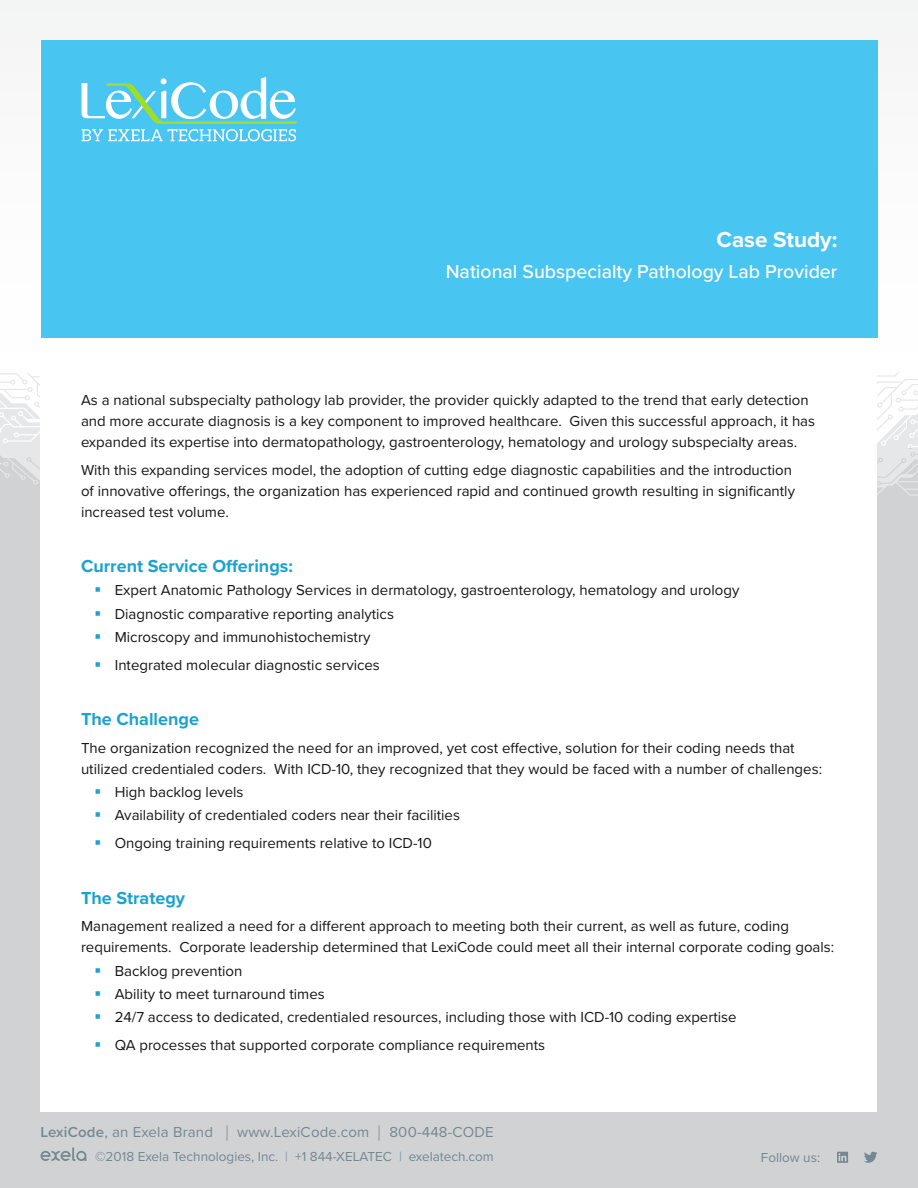
<style>
.page{position:relative;width:918px;height:1188px;background:#fff}
.page>*{position:absolute;margin:0;border:0;box-sizing:border-box;transform-origin:0 0}
.t1{font:700 22.5px "Proxima Nova";color:#fff}
.t2{font:500 19.5px "Proxima Nova";color:#fff}
.para_header{font:700 18px "Proxima Nova";color:#1ba2cd}
.main_paragraph{font:15px/21px "Proxima Nova";color:#161617}
.t3{font:15px "Proxima Nova";letter-spacing:.015em;color:#758891}
.t4{font:13.5px "Proxima Nova";color:#758891}
.s1{font-weight:600}
.s2{font-family:"Segoe UI";font-weight:300}
.s3{font-weight:300}
</style>
<div class="page">
<div style="left:0;top:0;width:918px;height:440px;background:#f5f5f6"></div>
<div style="left:0;top:448px;width:918px;height:740px;background:#d1d2d4"></div>
<svg style="left:0;top:372px;width:918px;height:124px"></svg>
<svg style="left:864px;top:1152px;width:14px;height:11px"></svg>
<svg style="left:837px;top:1152px;width:11px;height:11px"></svg>
<svg style="left:40px;top:1148px;width:46px;height:13px"></svg>
<div style="left:40px;top:40px;width:838px;height:1072px;background:#fff"></div>
<div style="left:41px;top:40px;width:837px;height:298px;background:#49c5f2"></div>
<svg style="left:82px;top:77px;width:215px;height:64px"></svg>
<p class="t1" style="left:717px;top:223px;width:122px">Case Study:</p>
<p class="t2" style="left:446px;top:257px;width:393px">National Subspecialty Pathology Lab Provider</p>
<p class="main_paragraph" style="left:81px;top:389px;width:736px">As a national subspecialty pathology lab provider, the provider quickly adapted to the trend that early detection and more accurate diagnosis is a key component to improved healthcare. Given this successful approach, it has expanded its expertise into dermatopathology, gastroenterology, hematology and urology subspecialty areas.</p>
<p class="main_paragraph" style="left:81px;top:459px;width:716px">With this expanding services model, the adoption of cutting edge diagnostic capabilities and the introduction of innovative offerings, the organization has experienced rapid and continued growth resulting in significantly increased test volume.</p>
<p class="para_header" style="left:81px;top:553px;width:213px">Current Service Offerings:</p>
<p class="main_paragraph" style="left:115px;top:579px;width:626px">Expert Anatomic Pathology Services in dermatology, gastroenterology, hematology and urology</p>
<p class="main_paragraph" style="left:115px;top:603px;width:281px">Diagnostic comparative reporting analytics</p>
<p class="main_paragraph" style="left:115px;top:626px;width:257px">Microscopy and immunohistochemistry</p>
<p class="main_paragraph" style="left:115px;top:654px;width:267px">Integrated molecular diagnostic services</p>
<p class="para_header" style="left:81px;top:706px;width:120px">The Challenge</p>
<p class="main_paragraph" style="left:81px;top:737px;width:743px">The organization recognized the need for an improved, yet cost effective, solution for their coding needs that utilized credentialed coders. With ICD-10, they recognized that they would be faced with a number of challenges:</p>
<p class="main_paragraph" style="left:115px;top:781px;width:130px">High backlog levels</p>
<p class="main_paragraph" style="left:115px;top:804px;width:347px">Availability of credentialed coders near their facilities</p>
<p class="main_paragraph" style="left:115px;top:832px;width:319px">Ongoing training requirements relative to ICD-10</p>
<p class="para_header" style="left:81px;top:884px;width:106px">The Strategy</p>
<p class="main_paragraph" style="left:81px;top:915px;width:755px">Management realized a need for a different approach to meeting both their current, as well as future, coding requirements. Corporate leadership determined that LexiCode could meet all their internal corporate coding goals:</p>
<p class="main_paragraph" style="left:115px;top:960px;width:129px">Backlog prevention</p>
<p class="main_paragraph" style="left:115px;top:983px;width:212px">Ability to meet turnaround times</p>
<p class="main_paragraph" style="left:115px;top:1006px;width:623px">24/7 access to dedicated, credentialed resources, including those with ICD-10 coding expertise</p>
<p class="main_paragraph" style="left:115px;top:1034px;width:432px">QA processes that supported corporate compliance requirements</p>
<p class="t3" style="left:40px;top:1121px;width:455px"><span class="s1">LexiCode</span>, an Exela Brand <span class="s2">|</span> www.LexiCode.com <span class="s2">|</span> 800-448-CODE</p>
<p class="t4" style="left:95px;top:1146px;width:400px">©2018 Exela Technologies, Inc. <span class="s3">|</span> +1 844-XELATEC <span class="s3">|</span> exelatech.com</p>
<p class="t4" style="left:761px;top:1147px;width:61px">Follow us:</p>
</div>
